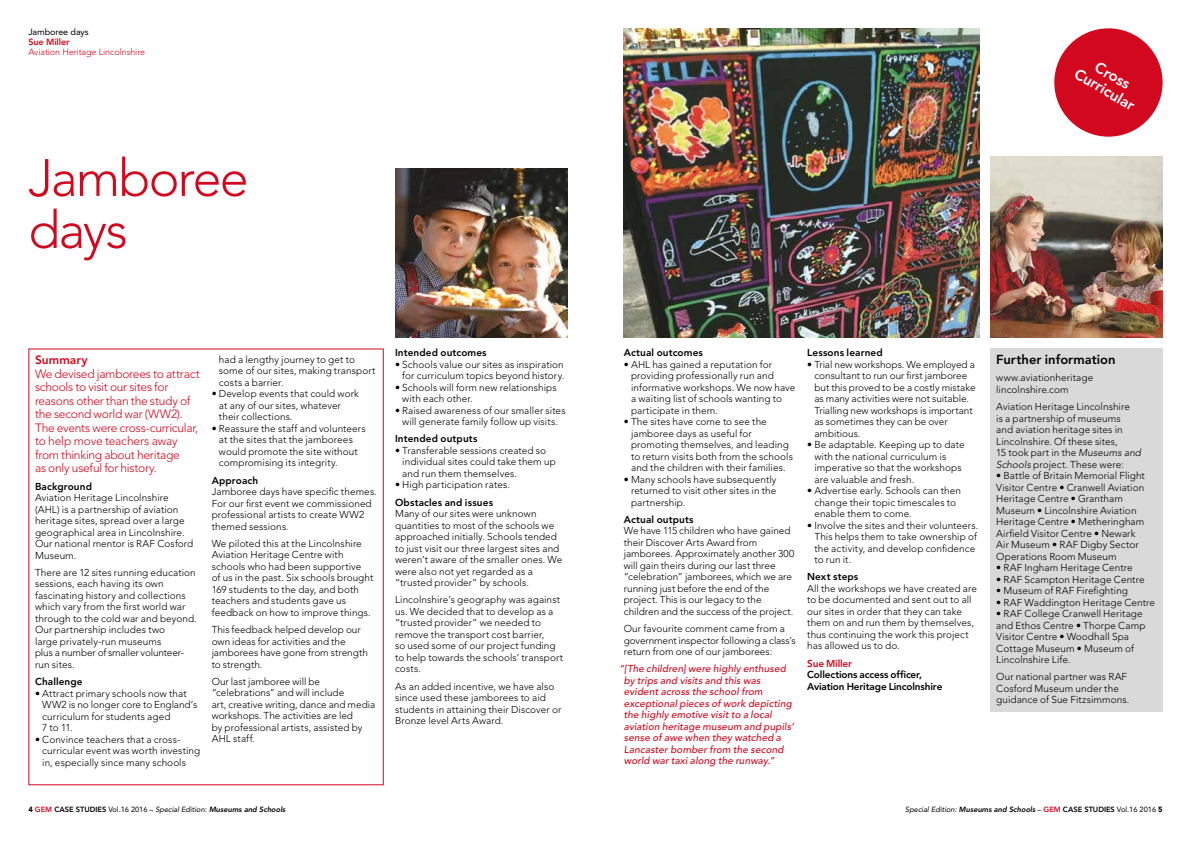
<style>
.page{position:relative;width:1191px;height:842px;background:#fff}
.page>*{position:absolute;margin:0;border:0;box-sizing:border-box;transform-origin:0 0}
.t1{font:300 52px/52px "Avenir";letter-spacing:-.035em;color:#d2091e}
.t2{font:800 15px/16px "Avenir";color:#fff;text-align:center}
.t3{font:800 13px "Avenir";color:#000}
.t4{font:300 12px/13.5px "Avenir";letter-spacing:-.02em;color:#d2091e}
.t5{font:800 12px "Avenir";letter-spacing:.005em;color:#d2091e}
.t6{font:300 10px/11.5px "Avenir";letter-spacing:.005em;color:#000}
.t7{font:italic 500 10px/11.5px "Avenir";letter-spacing:.01em;color:#d2091e}
.t8{font:800 10px "Avenir";letter-spacing:.01em;color:#000}
.t9{font:800 10px/11.5px "Avenir";letter-spacing:-.015em;color:#000}
.t10{font:800 10px "Avenir";letter-spacing:-.015em;color:#d2091e}
.t11{font:300 9px "Avenir";letter-spacing:-.01em;color:#d2091e}
.t12{font:9px "Avenir";letter-spacing:-.01em;color:#000}
.t13{font:800 9px "Avenir";letter-spacing:-.01em;color:#d2091e}
.t14{font:italic 800 7.5px "Avenir";letter-spacing:-.005em;color:#000}
.s1{font-style:italic}
.s2{font-weight:900;font-style:normal}
.s3{font-style:normal;color:#d2091e}
.s4{font-style:normal}
.s5{font-weight:400;font-style:normal}
.s6{font-weight:400}
</style>
<div class="page">
<div style="left:1054px;top:28px;width:108px;height:109px;background:#d2091e;border-radius:50%"></div>
<div style="left:990px;top:348px;width:172px;height:364px;background:#d9d9d9"></div>
<img style="left:624px;top:28px;width:355px;height:309px">
<img style="left:395px;top:169px;width:172px;height:168px">
<img style="left:990px;top:156px;width:172px;height:181px">
<p class="t12" style="left:28px;top:27px;width:62px">Jamboree days</p>
<p class="t13" style="left:28px;top:37px;width:43px">Sue Miller</p>
<p class="t11" style="left:28px;top:47px;width:118px">Aviation Heritage Lincolnshire</p>
<h1 class="t1" style="left:28px;top:152px;width:222px">Jamboree days</h1>
<p class="t5" style="left:35px;top:353px;width:54px">Summary</p>
<p class="t4" style="left:35px;top:367px;width:166px">We devised jamborees to attract schools to visit our sites for reasons other than the study of the second world war (WW2).<br>The events were cross-curricular, to help move teachers away from thinking about heritage<br>as only useful for history.</p>
<p class="t8" style="left:35px;top:480px;width:58px">Background</p>
<p class="t6" style="left:35px;top:492px;width:160px">Aviation Heritage Lincolnshire (AHL) is a partnership of aviation heritage sites, spread over a large geographical area in Lincolnshire.<br>Our national mentor is RAF Cosford<br>Museum.</p>
<p class="t6" style="left:35px;top:567px;width:163px">There are 12 sites running education sessions, each having its own fascinating history and collections which vary from the first world war through to the cold war and beyond.<br>Our partnership includes two<br>large privately-run museums<br>plus a number of smaller volunteer&shy;run sites.</p>
<p class="t8" style="left:35px;top:676px;width:49px">Challenge</p>
<p class="t6" style="left:42px;top:687px;width:157px;text-indent:-7px">• Attract primary schools now that<br>WW2 is no longer core to England’s curriculum for students aged<br>7 to 11.</p>
<p class="t6" style="left:42px;top:733px;width:160px;text-indent:-7px">• Convince teachers that a cross&shy;curricular event was worth investing in, especially since many schools</p>
<p class="t6" style="left:219px;top:353px;width:158px">had a lengthy journey to get to some of our sites, making transport costs a barrier.</p>
<p class="t6" style="left:219px;top:388px;width:142px;text-indent:-7px">• Develop events that could work at any of our sites, whatever their collections.</p>
<p class="t6" style="left:219px;top:422px;width:148px;text-indent:-7px">• Reassure the staff and volunteers at the sites that the jamborees would promote the site without compromising its integrity.</p>
<p class="t8" style="left:212px;top:474px;width:48px">Approach</p>
<p class="t6" style="left:212px;top:486px;width:167px">Jamboree days have specific themes.<br>For our first event we commissioned professional artists to create WW2 themed sessions.</p>
<p class="t6" style="left:212px;top:537px;width:163px">We piloted this at the Lincolnshire<br>Aviation Heritage Centre with schools who had been supportive<br>of us in the past. Six schools brought<br>169 students to the day, and both teachers and students gave us feedback on how to improve things.</p>
<p class="t6" style="left:212px;top:624px;width:158px">This feedback helped develop our own ideas for activities and the jamborees have gone from strength to strength.</p>
<p class="t6" style="left:212px;top:675px;width:165px">Our last jamboree will be “celebrations” and will include<br>art, creative writing, dance and media workshops. The activities are led<br>by professional artists, assisted by<br>AHL staff.</p>
<p class="t8" style="left:395px;top:347px;width:93px">Intended outcomes</p>
<p class="t6" style="left:395px;top:358px;width:171px;text-align:right">• Schools value our sites as inspiration for curriculum topics beyond history.</p>
<p class="t6" style="left:402px;top:381px;width:156px;text-indent:-7px">• Schools will form new relationships with each other.</p>
<p class="t6" style="left:395px;top:404px;width:172px;text-align:center">• Raised awareness of our smaller sites will generate family follow up visits.</p>
<p class="t8" style="left:395px;top:433px;width:84px">Intended outputs</p>
<p class="t6" style="left:402px;top:445px;width:155px;text-indent:-7px">• Transferable sessions created so individual sites could take them up and run them themselves.</p>
<p class="t6" style="left:395px;top:479px;width:116px">• High participation rates.</p>
<p class="t8" style="left:395px;top:496px;width:99px">Obstacles and issues</p>
<p class="t6" style="left:395px;top:508px;width:169px">Many of our sites were unknown quantities to most of the schools we approached initially. Schools tended to just visit our three largest sites and weren’t aware of the smaller ones. We were also not yet regarded as a “trusted provider” by schools.</p>
<p class="t6" style="left:395px;top:594px;width:170px">Lincolnshire’s geography was against us. We decided that to develop as a “trusted provider” we needed to remove the transport cost barrier,<br>so used some of our project funding to help towards the schools’ transport costs.</p>
<p class="t6" style="left:395px;top:680px;width:168px">As an added incentive, we have also since used these jamborees to aid students in attaining their Discover or Bronze level Arts Award.</p>
<h2 class="t2" style="left:1087px;top:52px;width:69px;rotate:30deg">Cross<br>Curricular</h2>
<p class="t8" style="left:624px;top:347px;width:81px">Actual outcomes</p>
<p class="t6" style="left:631px;top:358px;width:166px;text-indent:-7px">• AHL has gained a reputation for providing professionally run and informative workshops. We now have a waiting list of schools wanting to participate in them.</p>
<p class="t6" style="left:631px;top:416px;width:163px;text-indent:-7px">• The sites have come to see the jamboree days as useful for promoting themselves, and leading to return visits both from the schools and the children with their families.</p>
<p class="t6" style="left:631px;top:473px;width:147px;text-align:justify;text-indent:-7px">• Many schools have subsequently returned to visit other sites in the partnership.</p>
<p class="t8" style="left:624px;top:513px;width:71px">Actual outputs</p>
<p class="t6" style="left:624px;top:525px;width:172px">We have 115 children who have gained their Discover Arts Award from jamborees. Approximately another 300 will gain theirs during our last three “celebration” jamborees, which we are running just before the end of the project. This is our legacy to the children and the success of the project.</p>
<p class="t6" style="left:624px;top:623px;width:173px">Our favourite comment came from a government inspector following a class’s return from one of our jamborees:</p>
<p class="t7" style="left:624px;top:663px;width:171px;text-indent:-5px">“[The children] were highly enthused by trips and visits and this was evident across the school from exceptional pieces of work depicting the highly emotive visit to a local aviation heritage museum and pupils’ sense of awe when they watched a Lancaster bomber from the second world war taxi along the runway.”</p>
<p class="t8" style="left:807px;top:347px;width:77px">Lessons learned</p>
<p class="t6" style="left:814px;top:358px;width:163px;text-indent:-7px">• Trial new workshops. We employed a consultant to run our first jamboree but this proved to be a costly mistake as many activities were not suitable.<br>Trialling new workshops is important as sometimes they can be over ambitious.</p>
<p class="t6" style="left:814px;top:439px;width:152px;text-indent:-7px">• Be adaptable. Keeping up to date with the national curriculum is imperative so that the workshops are valuable and fresh.</p>
<p class="t6" style="left:814px;top:485px;width:148px;text-indent:-7px">• Advertise early. Schools can then change their topic timescales to enable them to come.</p>
<p class="t6" style="left:814px;top:519px;width:165px;text-indent:-7px">• Involve the sites and their volunteers.<br>This helps them to take ownership of the activity, and develop confidence to run it.</p>
<p class="t8" style="left:807px;top:571px;width:53px">Next steps</p>
<p class="t6" style="left:807px;top:583px;width:171px">All the workshops we have created are to be documented and sent out to all our sites in order that they can take them on and run them by themselves, thus continuing the work this project has allowed us to do.</p>
<p class="t10" style="left:807px;top:657px;width:46px">Sue Miller</p>
<p class="t9" style="left:807px;top:669px;width:137px">Collections access officer,<br>Aviation Heritage Lincolnshire</p>
<h3 class="t3" style="left:996px;top:352px;width:121px">Further information</h3>
<p class="t6" style="left:996px;top:372px;width:98px">www.aviationheritage lincolnshire.com</p>
<p class="t6" style="left:996px;top:401px;width:146px">Aviation Heritage Lincolnshire<br>is a partnership of museums<br>and aviation heritage sites in<br>Lincolnshire. Of these sites,<br>15 took part in the <span class="s1">Museums and<br>Schools</span> project. These were:</p>
<p class="t6" style="left:996px;top:470px;width:150px">• Battle of Britain Memorial Flight<br>Visitor Centre • Cranwell Aviation<br>Heritage Centre • Grantham<br>Museum • Lincolnshire Aviation<br>Heritage Centre • Metheringham<br>Airfield Visitor Centre • Newark<br>Air Museum • RAF Digby Sector<br>Operations Room Museum</p>
<p class="t6" style="left:996px;top:562px;width:138px">• RAF Ingham Heritage Centre</p>
<p class="t6" style="left:996px;top:573px;width:150px">• RAF Scampton Heritage Centre</p>
<p class="t6" style="left:996px;top:585px;width:133px">• Museum of RAF Firefighting</p>
<p class="t6" style="left:996px;top:596px;width:160px">• RAF Waddington Heritage Centre</p>
<p class="t6" style="left:996px;top:608px;width:151px">• RAF College Cranwell Heritage and Ethos Centre • Thorpe Camp<br>Visitor Centre • Woodhall Spa<br>Cottage Museum • Museum of<br>Lincolnshire Life.</p>
<p class="t6" style="left:996px;top:671px;width:134px">Our national partner was RAF<br>Cosford Museum under the guidance of Sue Fitzsimmons.</p>
<p class="t14" style="left:28px;top:805px;width:259px"><span class="s2">4</span> <span class="s3">GEM</span> <span class="s4">CASE STUDIES</span> <span class="s5">Vol.16 2016 –</span> <span class="s6">Special Edition:</span> Museums and Schools</p>
<p class="t14" style="left:905px;top:805px;width:259px"><span class="s6">Special Edition:</span> Museums and Schools <span class="s5">–</span> <span class="s3">GEM</span> <span class="s4">CASE STUDIES</span> <span class="s5">Vol.16 2016</span> <span class="s2">5</span></p>
</div>
